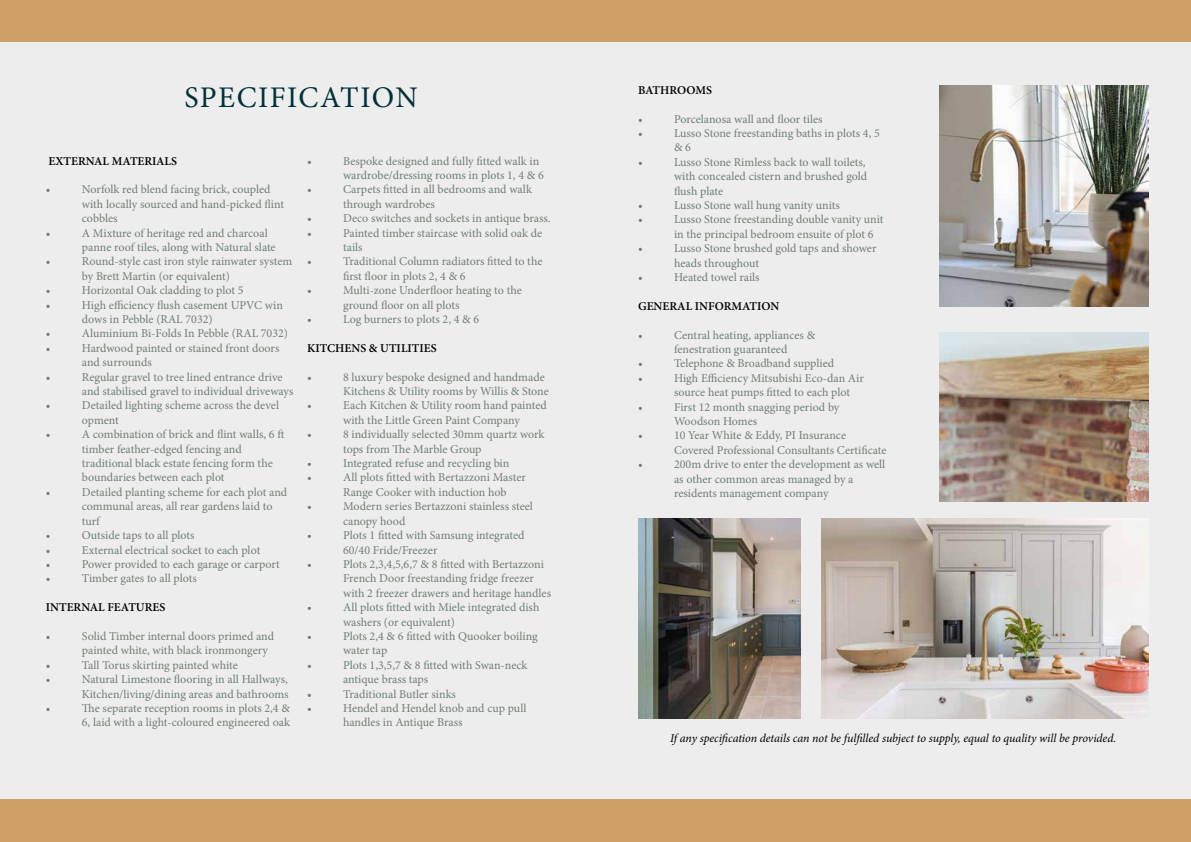
<style>
.page{position:relative;width:1191px;height:842px;background:#ce9f67}
.page>*{position:absolute;margin:0;border:0;box-sizing:border-box;transform-origin:0 0}
.t1{font:30px "Minion Pro";letter-spacing:.045em;color:#013138}
.t2{font:12px/14.4px "Minion Pro";color:#717e73}
.t3{font:italic 12px "Minion Pro";letter-spacing:-.01em;color:#000}
.t4{font:600 12px "Minion Pro";color:#000}
</style>
<div class="page">
<div style="left:0;top:43px;width:595px;height:756px;background:#ededed"></div>
<div style="left:594px;top:43px;width:597px;height:756px;background:#ededed"></div>
<img style="left:821px;top:519px;width:327px;height:200px">
<img style="left:638px;top:519px;width:162px;height:200px">
<img style="left:939px;top:332px;width:209px;height:170px">
<img style="left:939px;top:85px;width:209px;height:221px">
<h1 class="t1" style="left:184px;top:77px;width:235px">SPECIFICATION</h1>
<p class="t4" style="left:49px;top:152px;width:130px">EXTERNAL MATERIALS</p>
<p class="t2" style="left:46px;top:182px;width:6px">•</p>
<p class="t2" style="left:82px;top:182px;width:204px">Norfolk red blend facing brick, coupled with locally sourced and hand-picked flint cobbles</p>
<p class="t2" style="left:46px;top:226px;width:6px">•</p>
<p class="t2" style="left:82px;top:226px;width:195px">A Mixture of heritage red and charcoal panne roof tiles, along with Natural slate</p>
<p class="t2" style="left:46px;top:254px;width:6px">•</p>
<p class="t2" style="left:82px;top:254px;width:212px">Round-style cast iron style rainwater system by Brett Martin (or equivalent)</p>
<p class="t2" style="left:46px;top:283px;width:6px">•</p>
<p class="t2" style="left:82px;top:283px;width:163px">Horizontal Oak cladding to plot 5</p>
<p class="t2" style="left:46px;top:298px;width:6px">•</p>
<p class="t2" style="left:82px;top:298px;width:203px">High efficiency flush casement UPVC win dows in Pebble (RAL 7032)</p>
<p class="t2" style="left:46px;top:326px;width:6px">•</p>
<p class="t2" style="left:82px;top:326px;width:208px">Aluminium Bi-Folds In Pebble (RAL 7032)</p>
<p class="t2" style="left:46px;top:341px;width:6px">•</p>
<p class="t2" style="left:82px;top:341px;width:199px">Hardwood painted or stained front doors and surrounds</p>
<p class="t2" style="left:46px;top:370px;width:6px">•</p>
<p class="t2" style="left:82px;top:370px;width:213px">Regular gravel to tree lined entrance drive and stabilised gravel to individual driveways</p>
<p class="t2" style="left:46px;top:398px;width:6px">•</p>
<p class="t2" style="left:82px;top:398px;width:199px">Detailed lighting scheme across the devel opment</p>
<p class="t2" style="left:46px;top:427px;width:6px">•</p>
<p class="t2" style="left:82px;top:427px;width:204px">A combination of brick and flint walls, 6 ft timber feather-edged fencing and traditional black estate fencing form the boundaries between each plot</p>
<p class="t2" style="left:46px;top:485px;width:6px">•</p>
<p class="t2" style="left:82px;top:485px;width:207px">Detailed planting scheme for each plot and communal areas, all rear gardens laid to turf</p>
<p class="t2" style="left:46px;top:528px;width:6px">•</p>
<p class="t2" style="left:82px;top:528px;width:114px">Outside taps to all plots</p>
<p class="t2" style="left:46px;top:542px;width:6px">•</p>
<p class="t2" style="left:82px;top:542px;width:180px">External electrical socket to each plot</p>
<p class="t2" style="left:46px;top:557px;width:6px">•</p>
<p class="t2" style="left:82px;top:557px;width:199px">Power provided to each garage or carport</p>
<p class="t2" style="left:46px;top:571px;width:6px">•</p>
<p class="t2" style="left:82px;top:571px;width:116px">Timber gates to all plots</p>
<p class="t4" style="left:46px;top:599px;width:121px">INTERNAL FEATURES</p>
<p class="t2" style="left:46px;top:629px;width:6px">•</p>
<p class="t2" style="left:82px;top:629px;width:194px">Solid Timber internal doors primed and painted white, with black ironmongery</p>
<p class="t2" style="left:46px;top:658px;width:6px">•</p>
<p class="t2" style="left:82px;top:658px;width:157px">Tall Torus skirting painted white</p>
<p class="t2" style="left:46px;top:672px;width:6px">•</p>
<p class="t2" style="left:82px;top:672px;width:208px">Natural Limestone flooring in all Hallways,<br>Kitchen/living/dining areas and bathrooms</p>
<p class="t2" style="left:46px;top:701px;width:6px">•</p>
<p class="t2" style="left:82px;top:701px;width:210px">The separate reception rooms in plots 2,4 &amp;<br>6, laid with a light-coloured engineered oak</p>
<p class="t2" style="left:307px;top:154px;width:6px">•</p>
<p class="t2" style="left:343px;top:154px;width:202px">Bespoke designed and fully fitted walk in wardrobe/dressing rooms in plots 1, 4 &amp; 6</p>
<p class="t2" style="left:307px;top:182px;width:6px">•</p>
<p class="t2" style="left:343px;top:182px;width:190px">Carpets fitted in all bedrooms and walk through wardrobes</p>
<p class="t2" style="left:307px;top:211px;width:6px">•</p>
<p class="t2" style="left:343px;top:211px;width:209px">Deco switches and sockets in antique brass.</p>
<p class="t2" style="left:307px;top:226px;width:6px">•</p>
<p class="t2" style="left:343px;top:226px;width:201px">Painted timber staircase with solid oak de tails</p>
<p class="t2" style="left:307px;top:254px;width:6px">•</p>
<p class="t2" style="left:343px;top:254px;width:201px">Traditional Column radiators fitted to the first floor in plots 2, 4 &amp; 6</p>
<p class="t2" style="left:307px;top:283px;width:6px">•</p>
<p class="t2" style="left:343px;top:283px;width:180px">Multi-zone Underfloor heating to the ground floor on all plots</p>
<p class="t2" style="left:307px;top:312px;width:6px">•</p>
<p class="t2" style="left:343px;top:312px;width:138px">Log burners to plots 2, 4 &amp; 6</p>
<p class="t4" style="left:307px;top:340px;width:131px">KITCHENS &amp; UTILITIES</p>
<p class="t2" style="left:307px;top:370px;width:6px">•</p>
<p class="t2" style="left:343px;top:370px;width:207px">8 luxury bespoke designed and handmade<br>Kitchens &amp; Utility rooms by Willis &amp; Stone</p>
<p class="t2" style="left:307px;top:398px;width:6px">•</p>
<p class="t2" style="left:343px;top:398px;width:205px">Each Kitchen &amp; Utility room hand painted with the Little Green Paint Company</p>
<p class="t2" style="left:307px;top:427px;width:6px">•</p>
<p class="t2" style="left:343px;top:427px;width:203px">8 individually selected 30mm quartz work tops from The Marble Group</p>
<p class="t2" style="left:307px;top:456px;width:6px">•</p>
<p class="t2" style="left:343px;top:456px;width:168px">Integrated refuse and recycling bin</p>
<p class="t2" style="left:307px;top:470px;width:6px">•</p>
<p class="t2" style="left:343px;top:470px;width:184px">All plots fitted with Bertazzoni Master<br>Range Cooker with induction hob</p>
<p class="t2" style="left:307px;top:499px;width:6px">•</p>
<p class="t2" style="left:343px;top:499px;width:191px">Modern series Bertazzoni stainless steel canopy hood</p>
<p class="t2" style="left:307px;top:528px;width:6px">•</p>
<p class="t2" style="left:343px;top:528px;width:183px">Plots 1 fitted with Samsung integrated<br>60/40 Fride/Freezer</p>
<p class="t2" style="left:307px;top:557px;width:6px">•</p>
<p class="t2" style="left:343px;top:557px;width:209px">Plots 2,3,4,5,6,7 &amp; 8 fitted with Bertazzoni<br>French Door freestanding fridge freezer with 2 freezer drawers and heritage handles</p>
<p class="t2" style="left:307px;top:600px;width:6px">•</p>
<p class="t2" style="left:343px;top:600px;width:198px">All plots fitted with Miele integrated dish washers (or equivalent)</p>
<p class="t2" style="left:307px;top:629px;width:6px">•</p>
<p class="t2" style="left:343px;top:629px;width:196px">Plots 2,4 &amp; 6 fitted with Quooker boiling water tap</p>
<p class="t2" style="left:307px;top:658px;width:6px">•</p>
<p class="t2" style="left:343px;top:658px;width:186px">Plots 1,3,5,7 &amp; 8 fitted with Swan-neck antique brass taps</p>
<p class="t2" style="left:307px;top:686px;width:6px">•</p>
<p class="t2" style="left:343px;top:686px;width:114px">Traditional Butler sinks</p>
<p class="t2" style="left:307px;top:701px;width:6px">•</p>
<p class="t2" style="left:343px;top:701px;width:185px">Hendel and Hendel knob and cup pull handles in Antique Brass</p>
<p class="t4" style="left:638px;top:82px;width:75px">BATHROOMS</p>
<p class="t2" style="left:638px;top:112px;width:6px">•</p>
<p class="t2" style="left:674px;top:112px;width:150px">Porcelanosa wall and floor tiles</p>
<p class="t2" style="left:638px;top:126px;width:6px">•</p>
<p class="t2" style="left:674px;top:126px;width:207px">Lusso Stone freestanding baths in plots 4, 5 &amp; 6</p>
<p class="t2" style="left:638px;top:155px;width:6px">•</p>
<p class="t2" style="left:674px;top:155px;width:195px">Lusso Stone Rimless back to wall toilets, with concealed cistern and brushed gold flush plate</p>
<p class="t2" style="left:638px;top:198px;width:6px">•</p>
<p class="t2" style="left:674px;top:198px;width:167px">Lusso Stone wall hung vanity units</p>
<p class="t2" style="left:638px;top:212px;width:6px">•</p>
<p class="t2" style="left:674px;top:212px;width:211px">Lusso Stone freestanding double vanity unit in the principal bedroom ensuite of plot 6</p>
<p class="t2" style="left:638px;top:241px;width:6px">•</p>
<p class="t2" style="left:674px;top:241px;width:204px">Lusso Stone brushed gold taps and shower heads throughout</p>
<p class="t2" style="left:638px;top:270px;width:6px">•</p>
<p class="t2" style="left:674px;top:270px;width:87px">Heated towel rails</p>
<p class="t4" style="left:638px;top:298px;width:143px">GENERAL INFORMATION</p>
<p class="t2" style="left:638px;top:328px;width:6px">•</p>
<p class="t2" style="left:674px;top:328px;width:143px">Central heating, appliances &amp; fenestration guaranteed</p>
<p class="t2" style="left:638px;top:356px;width:6px">•</p>
<p class="t2" style="left:674px;top:356px;width:162px">Telephone &amp; Broadband supplied</p>
<p class="t2" style="left:638px;top:371px;width:6px">•</p>
<p class="t2" style="left:674px;top:371px;width:191px">High Efficiency Mitsubishi Eco-dan Air source heat pumps fitted to each plot</p>
<p class="t2" style="left:638px;top:400px;width:6px">•</p>
<p class="t2" style="left:674px;top:400px;width:167px">First 12 month snagging period by<br>Woodson Homes</p>
<p class="t2" style="left:638px;top:428px;width:6px">•</p>
<p class="t2" style="left:674px;top:428px;width:214px">10 Year White &amp; Eddy, PI Insurance<br>Covered Professional Consultants Certificate</p>
<p class="t2" style="left:638px;top:457px;width:6px">•</p>
<p class="t2" style="left:674px;top:457px;width:213px">200m drive to enter the development as well as other common areas managed by a residents management company</p>
<p class="t3" style="left:670px;top:730px;width:447px">If any specification details can not be fulfilled subject to supply, equal to quality will be provided.</p>
</div>
